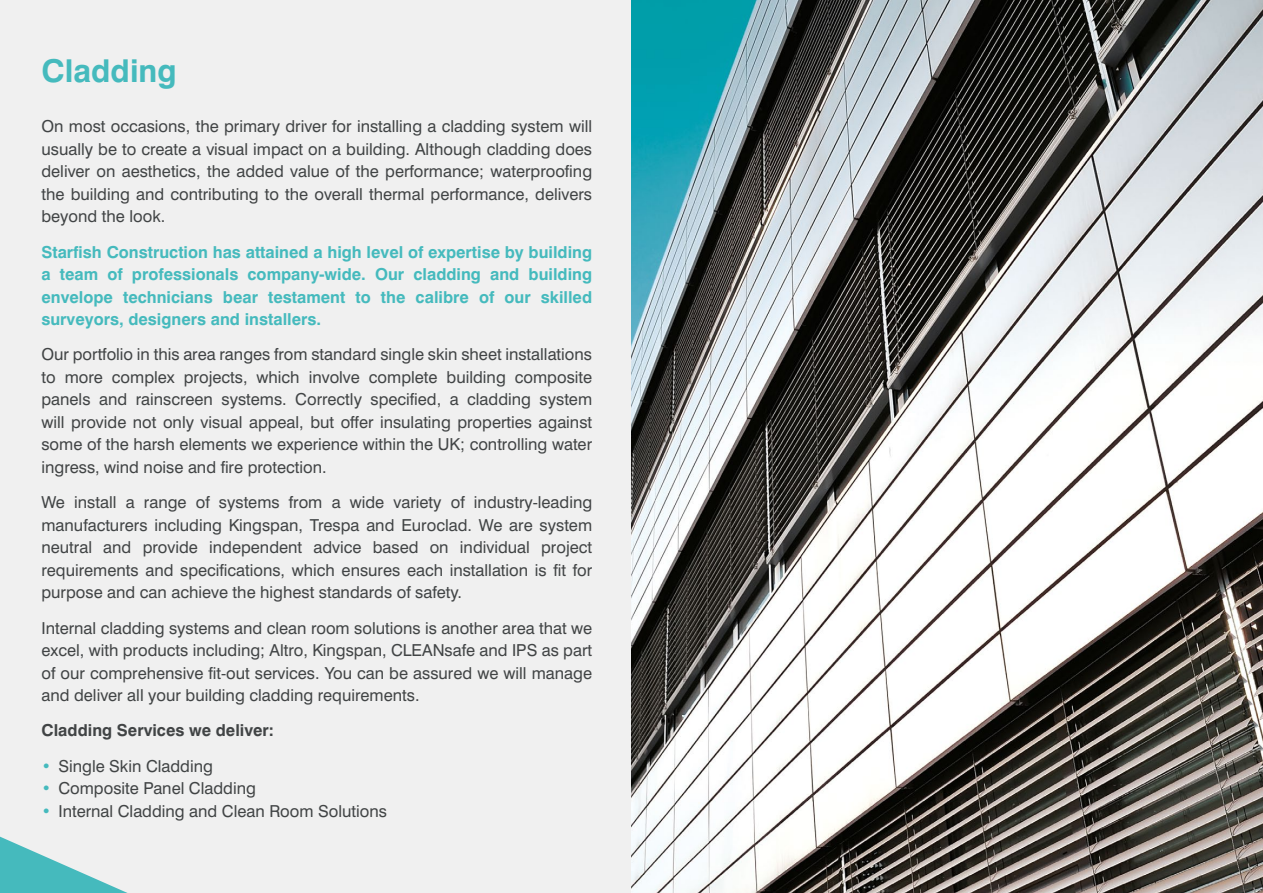
<style>
.page{position:relative;width:1263px;height:893px;background:#fff}
.page>*{position:absolute;margin:0;border:0;box-sizing:border-box;transform-origin:0 0}
.t1{font:700 31.5px "Swiss 721 BT";color:#45babd}
.t2{font:16.5px/22.5px "Swiss 721 BT";color:#414445;text-align:justify}
.t3{font:700 16.5px/22.5px "Swiss 721 BT";color:#45babd;text-align:justify}
.t4{font:700 16.5px "Swiss 721 BT";color:#414445}
.s1{color:#45babd}
</style>
<div class="page">
<div style="left:0;top:0;width:804px;height:893px;background:#f0f0f0"></div>
<svg style="left:0;top:837px;width:128px;height:56px"></svg>
<img style="left:631px;top:0;width:632px;height:893px">
<h1 class="t1" style="left:41px;top:52px;width:137px">Cladding</h1>
<p class="t2" style="left:41px;top:115px;width:552px">On most occasions, the primary driver for installing a cladding system will usually be to create a visual impact on a building. Although cladding does deliver on aesthetics, the added value of the performance; waterproofing the building and contributing to the overall thermal performance, delivers beyond the look.</p>
<p class="t3" style="left:41px;top:240px;width:552px">Starfish Construction has attained a high level of expertise by building a team of professionals company-wide. Our cladding and building envelope technicians bear testament to the calibre of our skilled surveyors, designers and installers.</p>
<p class="t2" style="left:41px;top:343px;width:552px">Our portfolio in this area ranges from standard single skin sheet installations to more complex projects, which involve complete building composite panels and rainscreen systems. Correctly specified, a cladding system will provide not only visual appeal, but offer insulating properties against some of the harsh elements we experience within the UK; controlling water ingress, wind noise and fire protection.</p>
<p class="t2" style="left:41px;top:491px;width:552px">We install a range of systems from a wide variety of industry-leading manufacturers including Kingspan, Trespa and Euroclad. We are system neutral and provide independent advice based on individual project requirements and specifications, which ensures each installation is fit for purpose and can achieve the highest standards of safety.</p>
<p class="t2" style="left:41px;top:616px;width:552px">Internal cladding systems and clean room solutions is another area that we excel, with products including; Altro, Kingspan, CLEANsafe and IPS as part of our comprehensive fit-out services. You can be assured we will manage and deliver all your building cladding requirements.</p>
<p class="t4" style="left:41px;top:720px;width:234px">Cladding Services we deliver:</p>
<p class="t2" style="left:41px;top:754px;width:173px"><span class="s1">•</span> Single Skin Cladding</p>
<p class="t2" style="left:41px;top:777px;width:216px"><span class="s1">•</span> Composite Panel Cladding</p>
<p class="t2" style="left:41px;top:799px;width:347px"><span class="s1">•</span> Internal Cladding and Clean Room Solutions</p>
</div>
